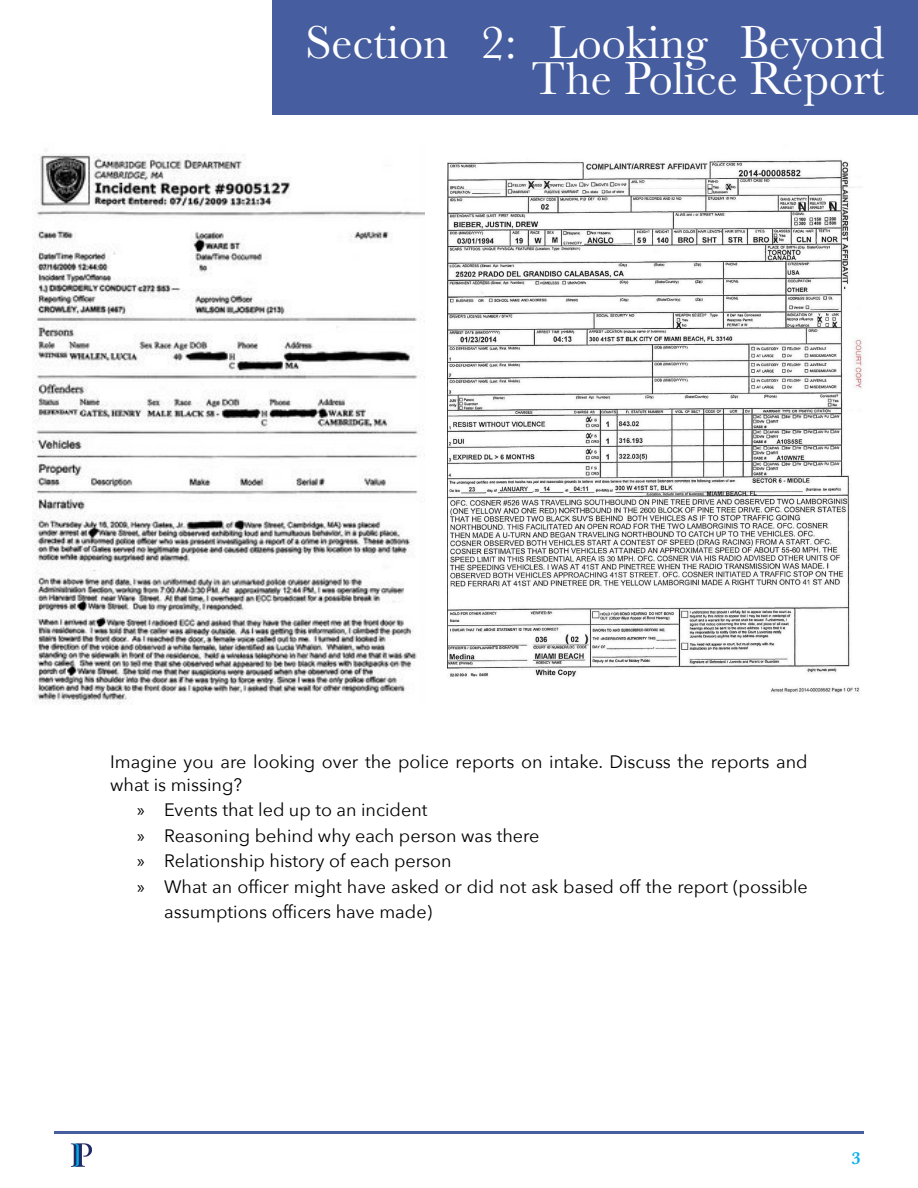
<style>
.page{position:relative;width:918px;height:1188px;background:#fff}
.page>*{position:absolute;margin:0;border:0;box-sizing:border-box;transform-origin:0 0}
.t1{font:48px/36px "Baskerville";color:#fff;text-align:right}
.t2{font:18px/22.5px "Avenir Next";color:#000}
.t3{font:600 18px "Baskerville";color:#00aeef}
.s1{font-family:"Myriad Pro"}
</style>
<div class="page">
<div style="left:272px;top:0;width:646px;height:114px;background:#465da0"></div>
<hr style="left:54px;top:1131px;width:810px;height:3px;background:#25408f">
<img style="left:70px;top:1143px;width:22px;height:24px">
<img style="left:32px;top:149px;width:392px;height:556px">
<img style="left:448px;top:160px;width:416px;height:534px">
<h1 class="t1" style="left:306px;top:25px;width:580px">Section 2: Looking Beyond<br>The Police Report</h1>
<p class="t2" style="left:110px;top:750px;width:699px">Imagine you are looking over the police reports on intake. Discuss the reports and what is missing?</p>
<p class="t2" style="left:137px;top:798px;width:292px"><span class="s1">»</span> Events that led up to an incident</p>
<p class="t2" style="left:137px;top:823px;width:404px"><span class="s1">»</span> Reasoning behind why each person was there</p>
<p class="t2" style="left:137px;top:849px;width:316px"><span class="s1">»</span> Relationship history of each person</p>
<p class="t2" style="left:137px;top:874px;width:672px"><span class="s1">»</span> What an officer might have asked or did not ask based off the report (possible</p>
<p class="t2" style="left:164px;top:900px;width:269px">assumptions officers have made)</p>
<p class="t3" style="left:851px;top:1145px;width:10px">3</p>
</div>
